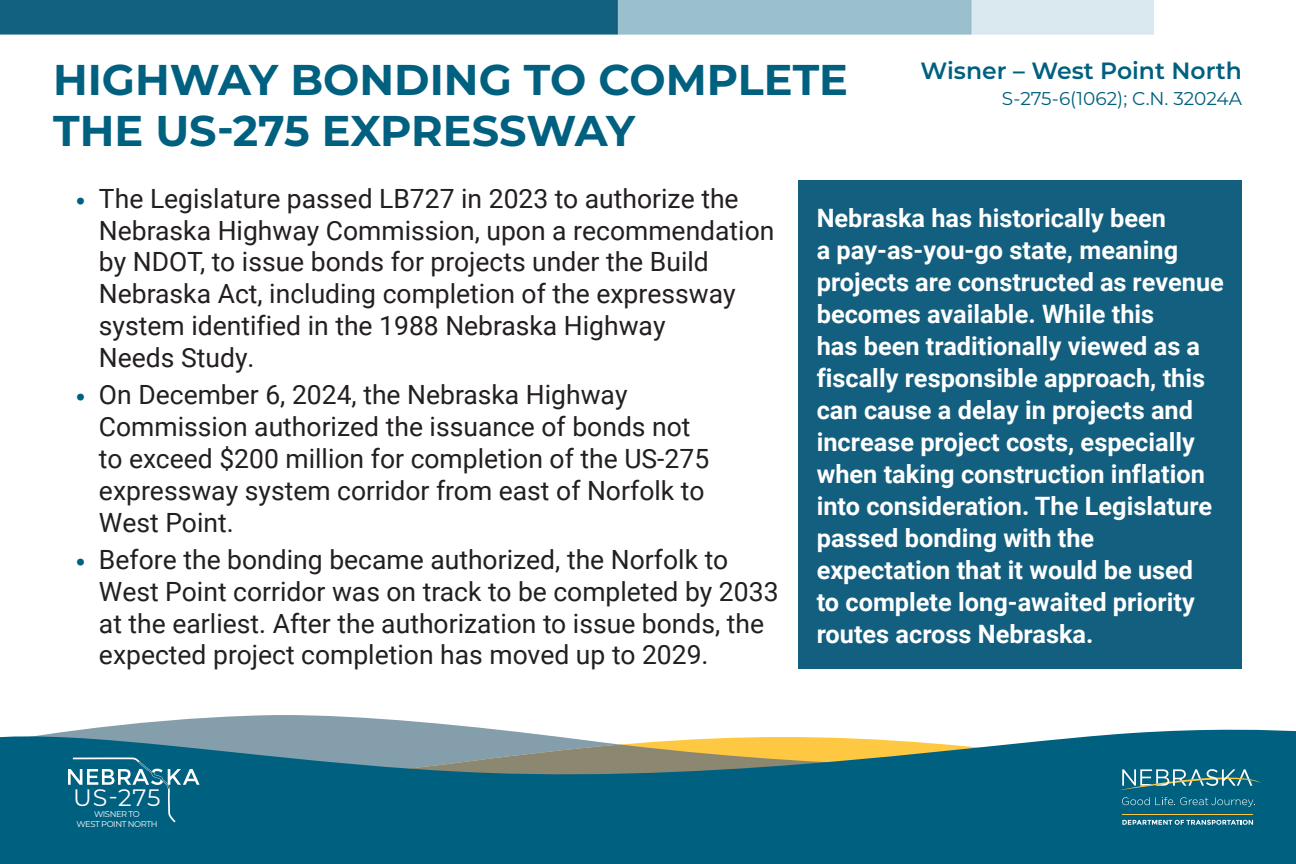
<style>
.page{position:relative;width:1296px;height:864px;background:#fff}
.page>*{position:absolute;margin:0;border:0;box-sizing:border-box;transform-origin:0 0}
.t1{font:700 43px/51.6px "Montserrat";color:#00607f}
.t2{font:26.5px/31.8px "Roboto";color:#231f20}
.Body_Copy{font:700 25.35px/32px "Roboto";color:#fff}
.t3{font:23.75px "Montserrat";color:#fff}
.t4{font:600 23.5px "Montserrat";color:#00607f}
.t5{font:18.5px "Montserrat";letter-spacing:-.005em;color:#00607f}
.t6{font:8.35px/9.5px "Montserrat";letter-spacing:-.05em;color:#fff;text-align:center}
.s1{font-family:"Myriad Pro";font-weight:700;color:#00607f}
</style>
<div class="page">
<svg style="left:95px;top:715px;width:387px;height:13px;fill:#859eab"></svg>
<svg style="left:0;top:728px;width:1296px;height:136px;background:#257286"></svg>
<img style="left:0;top:0;width:1154px;height:34px">
<svg style="left:1122px;top:797px;width:133px;height:10px"></svg>
<svg style="left:1120px;top:769px;width:140px;height:21px;background:#408594"></svg>
<hr style="left:1122px;top:814px;width:131px;height:1px;background:#ffc843">
<svg style="left:1122px;top:820px;width:131px;height:5px"></svg>
<svg style="left:68px;top:757px;width:132px;height:65px;background:#1f738e"></svg>
<div style="left:799px;top:180px;width:443px;height:488px;background:#135f7f"></div>
<p class="t1" style="left:53px;top:51px;width:797px">HIGHWAY BONDING TO COMPLETE<br>THE US-275 EXPRESSWAY</p>
<p class="t4" style="left:921px;top:54px;width:323px">Wisner – West Point North</p>
<p class="t5" style="left:1002px;top:86px;width:242px">S-275-6(1062); C.N. 32024A</p>
<p class="t2" style="left:99px;top:181px;width:677px;text-indent:-23px"><span class="s1">•</span> The Legislature passed LB727 in 2023 to authorize the Nebraska Highway Commission, upon a recommendation by NDOT, to issue bonds for projects under the Build Nebraska Act, including completion of the expressway system identified in the 1988 Nebraska Highway<br>Needs Study.</p>
<p class="t2" style="left:99px;top:378px;width:612px;text-indent:-23px"><span class="s1">•</span> On December 6, 2024, the Nebraska Highway Commission authorized the issuance of bonds not to exceed $200 million for completion of the US-275 expressway system corridor from east of Norfolk to West Point.</p>
<p class="t2" style="left:99px;top:543px;width:681px;text-indent:-23px"><span class="s1">•</span> Before the bonding became authorized, the Norfolk to West Point corridor was on track to be completed by 2033 at the earliest. After the authorization to issue bonds, the expected project completion has moved up to 2029.</p>
<p class="Body_Copy" style="left:817px;top:201px;width:409px">Nebraska has historically been<br>a pay-as-you-go state, meaning projects are constructed as revenue becomes available. While this<br>has been traditionally viewed as a fiscally responsible approach, this can cause a delay in projects and increase project costs, especially when taking construction inflation into consideration. The Legislature passed bonding with the expectation that it would be used<br>to complete long-awaited priority routes across Nebraska.</p>
<p class="t3" style="left:73px;top:782px;width:89px">US-275</p>
<p class="t6" style="left:77px;top:809px;width:83px">WISNER TO<br>WEST POINT NORTH</p>
</div>
